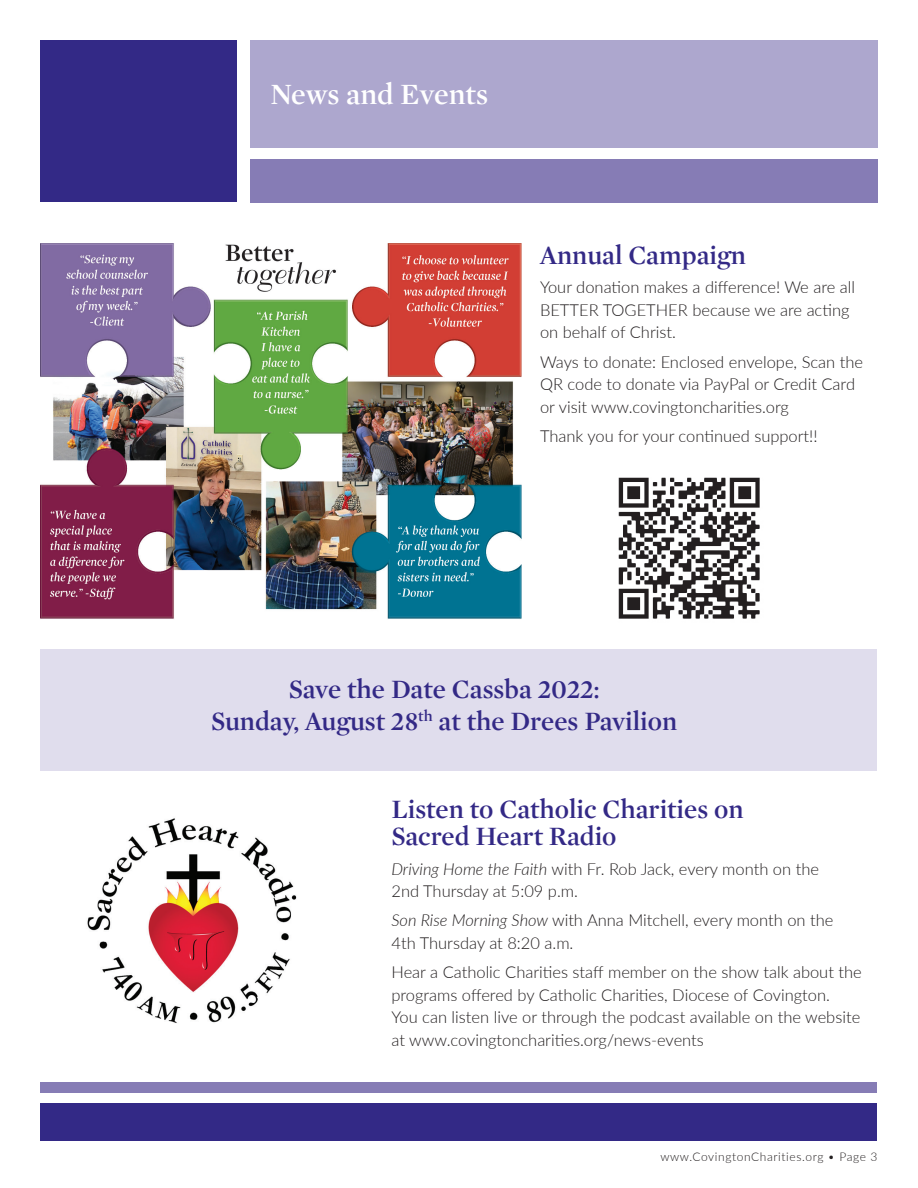
<style>
.page{position:relative;width:918px;height:1188px;background:#fff}
.page>*{position:absolute;margin:0;border:0;box-sizing:border-box;transform-origin:0 0}
.t1{font:600 30px "Mercury Display";color:#fff}
.t2{font:600 27px/27.8px "Mercury Display";color:#332986}
.t3{font:300 16.5px/22.5px "Lato";color:#231f20}
.t4{font:300 12px "Lato";letter-spacing:.05em;color:#231f20}
.s1{font-style:italic}
</style>
<div class="page">
<img style="left:618px;top:477px;width:142px;height:142px">
<div style="left:40px;top:1103px;width:838px;height:38px;background:#332986"></div>
<div style="left:40px;top:1082px;width:838px;height:11px;background:#867cb5"></div>
<div style="left:40px;top:40px;width:197px;height:162px;background:#332986"></div>
<div style="left:250px;top:40px;width:628px;height:108px;background:#ada7ce"></div>
<div style="left:250px;top:159px;width:628px;height:43px;background:#867cb5"></div>
<img style="left:40px;top:243px;width:482px;height:376px">
<img style="left:87px;top:818px;width:210px;height:205px">
<div style="left:40px;top:649px;width:838px;height:122px;background:#e0dded"></div>
<h1 class="t1" style="left:270px;top:77px;width:220px">News and Events</h1>
<h2 class="t2" style="left:540px;top:241px;width:207px">Annual Campaign</h2>
<p class="t3" style="left:540px;top:275px;width:317px">Your donation makes a difference! We are all<br>BETTER TOGETHER because we are acting on behalf of Christ.</p>
<p class="t3" style="left:540px;top:350px;width:325px">Ways to donate: Enclosed envelope, Scan the<br>QR code to donate via PayPal or Credit Card or visit www.covingtoncharities.org</p>
<p class="t3" style="left:540px;top:424px;width:279px">Thank you for your continued support!!</p>
<h2 class="t2" style="left:211px;top:673px;width:468px;line-height:32.4px;text-align:center">Save the Date Cassba 2022:<br>Sunday, August 28<sup>th</sup> at the Drees Pavilion</h2>
<h2 class="t2" style="left:392px;top:795px;width:354px">Listen to Catholic Charities on<br>Sacred Heart Radio</h2>
<p class="t3" style="left:392px;top:857px;width:429px"><span class="s1">Driving Home the Faith</span> with Fr. Rob Jack, every month on the<br>2nd Thursday at 5:09 p.m.</p>
<p class="t3" style="left:392px;top:908px;width:443px"><span class="s1">Son Rise Morning Show</span> with Anna Mitchell, every month on the<br>4th Thursday at 8:20 a.m.</p>
<p class="t3" style="left:392px;top:960px;width:472px">Hear a Catholic Charities staff member on the show talk about the programs offered by Catholic Charities, Diocese of Covington.<br>You can listen live or through the podcast available on the website at www.covingtoncharities.org/news-events</p>
<p class="t4" style="left:660px;top:1148px;width:218px">www.CovingtonCharities.org • Page 3</p>
</div>
